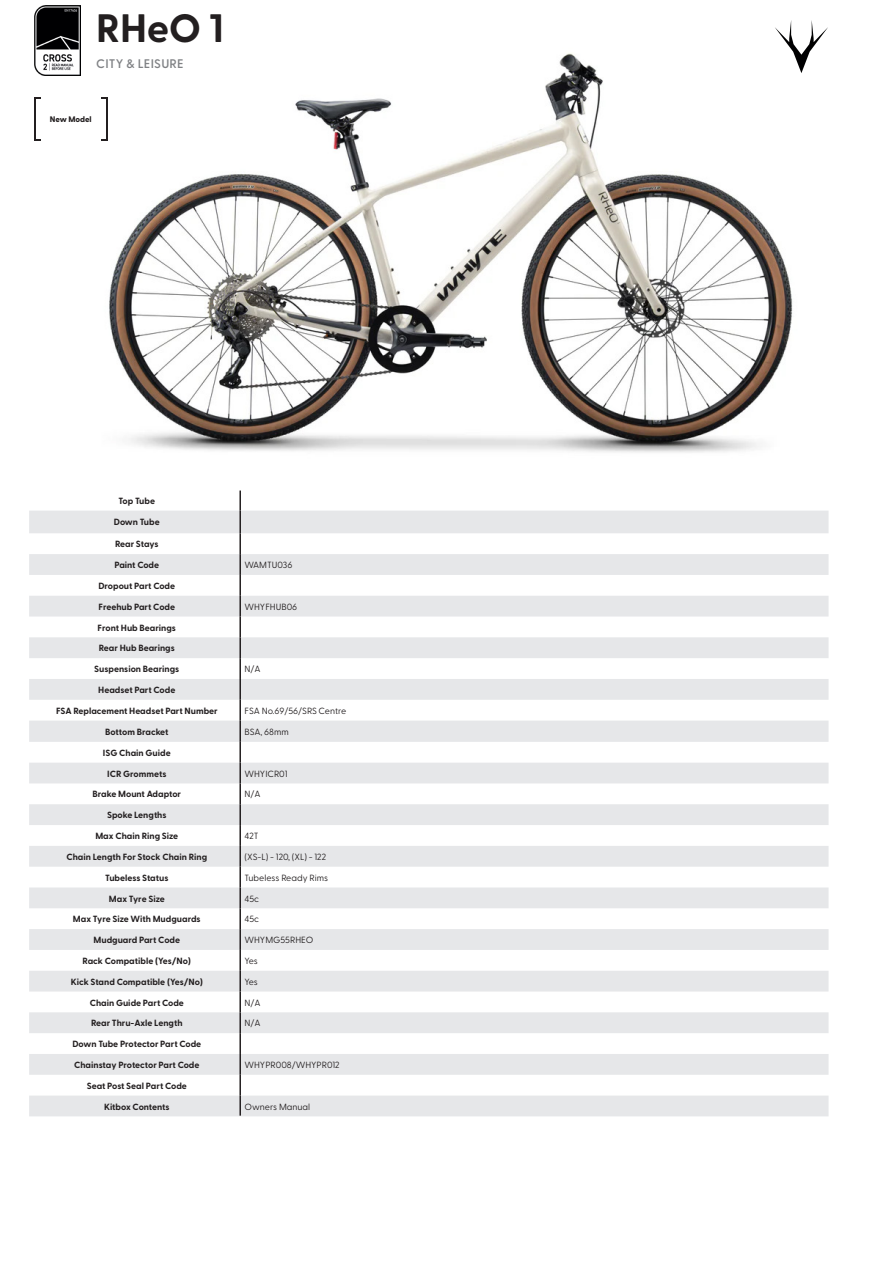
<style>
.page{position:relative;width:893px;height:1263px;background:#fff}
.page>*{position:absolute;margin:0;border:0;box-sizing:border-box;transform-origin:0 0}
.t1{font:700 39.6px "Greycliff CF";color:#231f20}
.t2{font:600 12.45px "Greycliff CF";letter-spacing:.02em;color:#808285}
.t3{font:700 9px "Greycliff CF";color:#231f20}
.t4{font:9px "Greycliff CF";color:#231f20}
.t5{font:800 8.1px "Greycliff CF";color:#231f20}
</style>
<div class="page">
<img style="left:47px;top:5px;width:746px;height:448px">
<svg style="left:775px;top:20px;width:53px;height:53px"></svg>
<hr style="left:34px;top:97px;width:1px;height:44px;background:#231f20">
<hr style="left:106px;top:97px;width:2px;height:44px;background:#231f20">
<img style="left:34px;top:6px;width:47px;height:70px">
<svg style="left:29px;top:511px;width:799px;height:605px;fill:#e8e9eb"></svg>
<hr style="left:239px;top:490px;width:2px;height:21px;background:#231f20">
<hr style="left:239px;top:511px;width:2px;height:22px;background:#231f20">
<hr style="left:239px;top:533px;width:2px;height:21px;background:#231f20">
<hr style="left:239px;top:554px;width:2px;height:21px;background:#231f20">
<hr style="left:239px;top:575px;width:2px;height:21px;background:#231f20">
<hr style="left:239px;top:596px;width:2px;height:20px;background:#231f20">
<hr style="left:239px;top:616px;width:2px;height:21px;background:#231f20">
<hr style="left:239px;top:637px;width:2px;height:21px;background:#231f20">
<hr style="left:239px;top:658px;width:2px;height:21px;background:#231f20">
<hr style="left:239px;top:679px;width:2px;height:21px;background:#231f20">
<hr style="left:239px;top:700px;width:2px;height:20px;background:#231f20">
<hr style="left:239px;top:720px;width:2px;height:22px;background:#231f20">
<hr style="left:239px;top:742px;width:2px;height:21px;background:#231f20">
<hr style="left:239px;top:763px;width:2px;height:20px;background:#231f20">
<hr style="left:239px;top:783px;width:2px;height:21px;background:#231f20">
<hr style="left:239px;top:804px;width:2px;height:21px;background:#231f20">
<hr style="left:239px;top:825px;width:2px;height:21px;background:#231f20">
<hr style="left:239px;top:846px;width:2px;height:21px;background:#231f20">
<hr style="left:239px;top:867px;width:2px;height:20px;background:#231f20">
<hr style="left:239px;top:887px;width:2px;height:21px;background:#231f20">
<hr style="left:239px;top:908px;width:2px;height:21px;background:#231f20">
<hr style="left:239px;top:929px;width:2px;height:21px;background:#231f20">
<hr style="left:239px;top:950px;width:2px;height:21px;background:#231f20">
<hr style="left:239px;top:971px;width:2px;height:20px;background:#231f20">
<hr style="left:239px;top:991px;width:2px;height:21px;background:#231f20">
<hr style="left:239px;top:1012px;width:2px;height:21px;background:#231f20">
<hr style="left:239px;top:1033px;width:2px;height:21px;background:#231f20">
<hr style="left:239px;top:1054px;width:2px;height:21px;background:#231f20">
<hr style="left:239px;top:1075px;width:2px;height:20px;background:#231f20">
<hr style="left:239px;top:1095px;width:2px;height:21px;background:#231f20">
<p class="t1" style="left:96px;top:-2px;width:129px">RHeO 1</p>
<p class="t2" style="left:96px;top:55px;width:89px">CITY &amp; LEISURE</p>
<p class="t5" style="left:50px;top:113px;width:43px">New Model</p>
<p class="t3" style="left:119px;top:494px;width:38px">Top Tube</p>
<p class="t3" style="left:114px;top:515px;width:47px">Down Tube</p>
<p class="t3" style="left:115px;top:537px;width:45px">Rear Stays</p>
<p class="t3" style="left:114px;top:558px;width:46px">Paint Code</p>
<p class="t4" style="left:244px;top:558px;width:50px">WAMTU036</p>
<p class="t3" style="left:98px;top:579px;width:78px">Dropout Part Code</p>
<p class="t3" style="left:98px;top:600px;width:78px">Freehub Part Code</p>
<p class="t4" style="left:244px;top:600px;width:54px">WHYFHUB06</p>
<p class="t3" style="left:98px;top:620px;width:80px">Front Hub Bearings</p>
<p class="t3" style="left:99px;top:641px;width:77px">Rear Hub Bearings</p>
<p class="t3" style="left:94px;top:662px;width:87px">Suspension Bearings</p>
<p class="t4" style="left:244px;top:662px;width:18px">N/A</p>
<p class="t3" style="left:98px;top:683px;width:79px">Headset Part Code</p>
<p class="t3" style="left:56px;top:704px;width:163px">FSA Replacement Headset Part Number</p>
<p class="t4" style="left:244px;top:704px;width:103px">FSA No.69/56/SRS Centre</p>
<p class="t3" style="left:105px;top:724px;width:65px">Bottom Bracket</p>
<p class="t4" style="left:244px;top:725px;width:46px">BSA, 68mm</p>
<p class="t3" style="left:103px;top:746px;width:69px">ISG Chain Guide</p>
<p class="t3" style="left:107px;top:767px;width:61px">ICR Grommets</p>
<p class="t4" style="left:244px;top:767px;width:44px">WHYICR01</p>
<p class="t3" style="left:93px;top:787px;width:90px">Brake Mount Adaptor</p>
<p class="t4" style="left:244px;top:787px;width:18px">N/A</p>
<p class="t3" style="left:107px;top:808px;width:61px">Spoke Lengths</p>
<p class="t3" style="left:95px;top:829px;width:84px">Max Chain Ring Size</p>
<p class="t4" style="left:244px;top:829px;width:16px">42T</p>
<p class="t3" style="left:66px;top:850px;width:142px">Chain Length For Stock Chain Ring</p>
<p class="t4" style="left:244px;top:850px;width:83px">(XS-L) - 120, (XL) - 122</p>
<p class="t3" style="left:105px;top:871px;width:65px">Tubeless Status</p>
<p class="t4" style="left:244px;top:871px;width:85px">Tubeless Ready Rims</p>
<p class="t3" style="left:109px;top:891px;width:57px">Max Tyre Size</p>
<p class="t4" style="left:244px;top:892px;width:16px">45c</p>
<p class="t3" style="left:73px;top:912px;width:129px">Max Tyre Size With Mudguards</p>
<p class="t4" style="left:244px;top:912px;width:16px">45c</p>
<p class="t3" style="left:93px;top:933px;width:88px">Mudguard Part Code</p>
<p class="t4" style="left:244px;top:933px;width:70px">WHYMG55RHEO</p>
<p class="t3" style="left:83px;top:954px;width:110px">Rack Compatible (Yes/No)</p>
<p class="t4" style="left:244px;top:954px;width:15px">Yes</p>
<p class="t3" style="left:71px;top:975px;width:134px">Kick Stand Compatible (Yes/No)</p>
<p class="t4" style="left:244px;top:975px;width:15px">Yes</p>
<p class="t3" style="left:90px;top:995px;width:96px">Chain Guide Part Code</p>
<p class="t4" style="left:244px;top:996px;width:18px">N/A</p>
<p class="t3" style="left:91px;top:1016px;width:93px">Rear Thru-Axle Length</p>
<p class="t4" style="left:244px;top:1016px;width:18px">N/A</p>
<p class="t3" style="left:72px;top:1037px;width:130px">Down Tube Protector Part Code</p>
<p class="t3" style="left:74px;top:1058px;width:127px">Chainstay Protector Part Code</p>
<p class="t4" style="left:244px;top:1058px;width:97px">WHYPR008/WHYPR012</p>
<p class="t3" style="left:87px;top:1079px;width:102px">Seat Post Seal Part Code</p>
<p class="t3" style="left:104px;top:1099px;width:67px">Kitbox Contents</p>
<p class="t4" style="left:244px;top:1100px;width:67px">Owners Manual</p>
</div>
